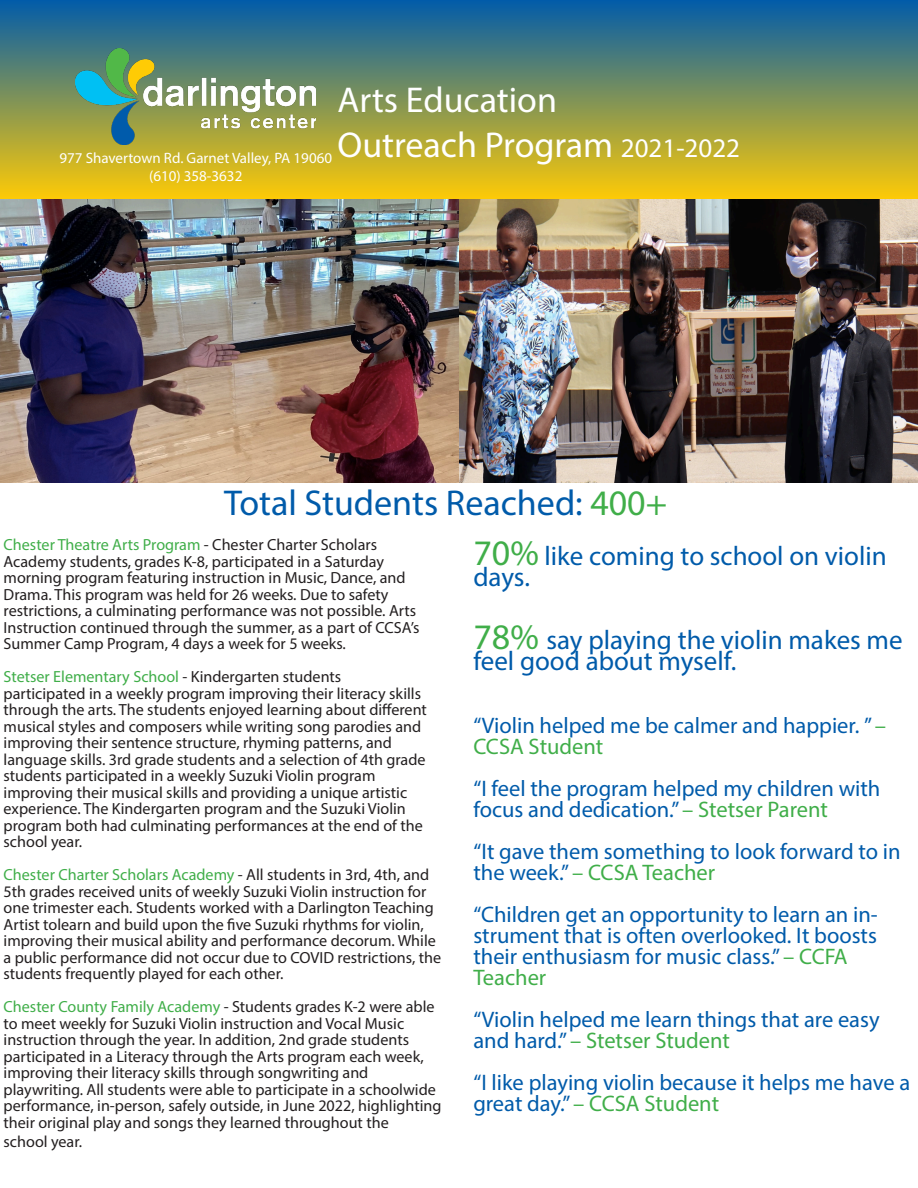
<style>
.page{position:relative;width:918px;height:1188px;background:#fff}
.page>*{position:absolute;margin:0;border:0;box-sizing:border-box;transform-origin:0 0}
.t1{font:36px "Myriad Pro";color:#fff}
.t2{font:36px "Myriad Pro";color:#005baa}
.t3{font:27px/21px "Myriad Pro";color:#005baa}
.t4{font:22.5px/21px "Myriad Pro";color:#005baa}
.t5{font:16.2px/16.5px "Myriad Pro";color:#231f20}
.t6{font:16.2px "Myriad Pro";color:#40ae49}
.t7{font:15px "Myriad Pro";color:#fff}
.s1{font-size:27px}
.s2{color:#40ae49}
.s3{color:#231f20}
.s4{font-size:36px;color:#40ae49}
</style>
<div class="page">
<div style="left:0;top:0;width:918px;height:200px;background:linear-gradient(to bottom,#025ca9,#fdca06)"></div>
<img style="left:76px;top:48px;width:240px;height:96px">
<img style="left:0;top:200px;width:918px;height:282px">
<p class="t1" style="left:338px;top:78px;width:221px">Arts Education</p>
<p class="t1" style="left:338px;top:123px;width:404px">Outreach Program <span class="s1">2021-2022</span></p>
<p class="t7" style="left:59px;top:149px;width:274px">977 Shavertown Rd. Garnet Valley, PA 19060</p>
<p class="t7" style="left:149px;top:167px;width:95px">(610) 358-3632</p>
<p class="t2" style="left:224px;top:481px;width:445px">Total Students Reached: <span class="s2">400+</span></p>
<p class="t6" style="left:4px;top:535px;width:375px">Chester Theatre Arts Program <span class="s3">- Chester Charter Scholars</span></p>
<p class="t5" style="left:4px;top:553px;width:382px">Academy students, grades K-8, participated in a Saturday</p>
<p class="t5" style="left:4px;top:569px;width:404px">morning program featuring instruction in Music, Dance, and</p>
<p class="t5" style="left:4px;top:586px;width:386px">Drama. This program was held for 26 weeks. Due to safety</p>
<p class="t5" style="left:4px;top:602px;width:417px">restrictions, a culminating performance was not possible. Arts<br>Instruction continued through the summer, as a part of CCSA’s<br>Summer Camp Program, 4 days a week for 5 weeks.</p>
<p class="t6" style="left:4px;top:667px;width:339px">Stetser Elementary School <span class="s3">- Kindergarten students</span></p>
<p class="t5" style="left:4px;top:685px;width:425px">participated in a weekly program improving their literacy skills through the arts. The students enjoyed learning about different musical styles and composers while writing song parodies and</p>
<p class="t5" style="left:4px;top:734px;width:390px">improving their sentence structure, rhyming patterns, and</p>
<p class="t5" style="left:4px;top:751px;width:424px">language skills. 3rd grade students and a selection of 4th grade students participated in a weekly Suzuki Violin program</p>
<p class="t5" style="left:4px;top:784px;width:421px">improving their musical skills and providing a unique artistic experience. The Kindergarten program and the Suzuki Violin program both had culminating performances at the end of the school year.</p>
<p class="t5" style="left:4px;top:866px;width:439px"><span class="s2">Chester Charter Scholars Academy</span> - All students in 3rd, 4th, and 5th grades received units of weekly Suzuki Violin instruction for one trimester each. Students worked with a Darlington Teaching Artist tolearn and build upon the five Suzuki rhythms for violin, improving their musical ability and performance decorum. While a public performance did not occur due to COVID restrictions, the students frequently played for each other.</p>
<p class="t5" style="left:4px;top:998px;width:432px"><span class="s2">Chester County Family Academy</span> - Students grades K-2 were able to meet weekly for Suzuki Violin instruction and Vocal Music</p>
<p class="t5" style="left:4px;top:1031px;width:407px">instruction through the year. In addition, 2nd grade students</p>
<p class="t5" style="left:4px;top:1048px;width:422px">participated in a Literacy through the Arts program each week,</p>
<p class="t5" style="left:4px;top:1064px;width:366px">improving their literacy skills through songwriting and</p>
<p class="t5" style="left:4px;top:1081px;width:439px">playwriting. All students were able to participate in a schoolwide performance, in-person, safely outside, in June 2022, highlighting their original play and songs they learned throughout the</p>
<p class="t5" style="left:4px;top:1133px;width:80px">school year.</p>
<p class="t3" style="left:473px;top:545px;width:415px"><span class="s4">70%</span> like coming to school on violin days.</p>
<p class="t3" style="left:473px;top:629px;width:431px"><span class="s4">78%</span> say playing the violin makes me feel good about myself.</p>
<p class="t4" style="left:473px;top:715px;width:414px">“Violin helped me be calmer and happier. ” <span class="s2">–<br>CCSA Student</span></p>
<p class="t4" style="left:473px;top:778px;width:409px">“I feel the program helped my children with focus and dedication.” <span class="s2">– Stetser Parent</span></p>
<p class="t4" style="left:473px;top:841px;width:429px">“It gave them something to look forward to in the week.” <span class="s2">– CCSA Teacher</span></p>
<p class="t4" style="left:473px;top:904px;width:406px">“Children get an opportunity to learn an in&shy;strument that is often overlooked. It boosts their enthusiasm for music class.” <span class="s2">– CCFA Teacher</span></p>
<p class="t4" style="left:473px;top:1009px;width:408px">“Violin helped me learn things that are easy and hard.” <span class="s2">– Stetser Student</span></p>
<p class="t4" style="left:473px;top:1072px;width:438px">“I like playing violin because it helps me have a great day.” <span class="s2">– CCSA Student</span></p>
</div>
